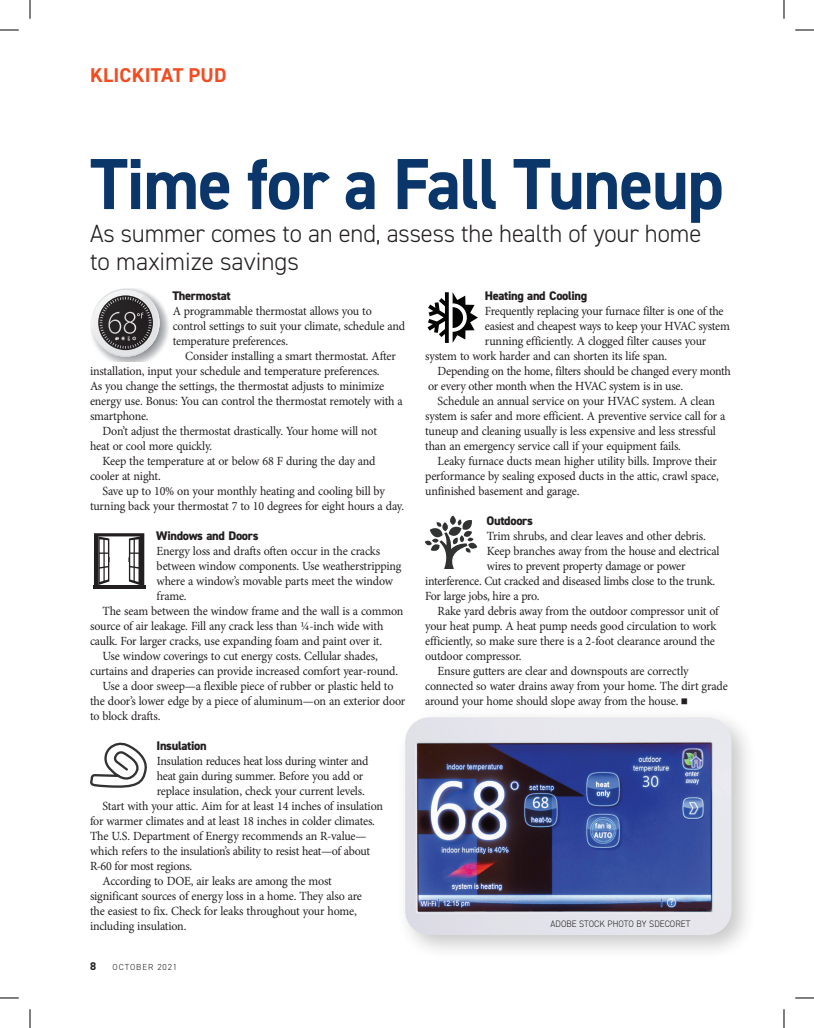
<style>
.page{position:relative;width:814px;height:1028px;background:#fff}
.page>*{position:absolute;margin:0;border:0;box-sizing:border-box;transform-origin:0 0}
.t1{font:700 72.5px "DIN2014";letter-spacing:-.02em;color:#0b366a}
.t2{font:300 25px/27.5px "DIN2014";letter-spacing:-.005em;color:#231f20}
.t3{font:700 20px "DIN2014";letter-spacing:.01em;color:#f04d22}
.t4{font:12.5px/15px "Minion Pro";letter-spacing:-.02em;color:#231f20;scale:.96 1}
.t5{font:800 12.5px "DIN2014";letter-spacing:-.025em;color:#231f20}
.t6{font:700 11.25px "DIN2014";color:#231f20}
.t7{font:300 9.38px "DIN2014";color:#231f20;scale:.96 1}
.t8{font:300 8.75px "DIN2014";letter-spacing:.1em;color:#231f20}
</style>
<div class="page">
<svg style="left:91px;top:288px;width:78px;height:74px"></svg>
<svg style="left:94px;top:533px;width:50px;height:52px"></svg>
<hr style="left:93px;top:585px;width:52px;height:3px;background:#231f20">
<svg style="left:90px;top:742px;width:57px;height:46px"></svg>
<svg style="left:427px;top:292px;width:51px;height:51px"></svg>
<svg style="left:425px;top:515px;width:52px;height:53px"></svg>
<div style="left:395px;top:707px;width:362px;height:253px;background:#231f20;opacity:.25"></div>
<img style="left:405px;top:717px;width:326px;height:218px">
<svg style="left:0;top:29px;width:19px;height:2px"></svg>
<svg style="left:795px;top:29px;width:19px;height:2px"></svg>
<svg style="left:0;top:997px;width:19px;height:1px"></svg>
<svg style="left:795px;top:997px;width:19px;height:1px"></svg>
<svg style="left:29px;top:0;width:2px;height:19px"></svg>
<svg style="left:29px;top:1009px;width:2px;height:19px"></svg>
<svg style="left:783px;top:0;width:2px;height:19px"></svg>
<svg style="left:783px;top:1009px;width:2px;height:19px"></svg>
<h3 class="t3" style="left:90px;top:62px;width:138px">KLICKITAT PUD</h3>
<h1 class="t1" style="left:90px;top:136px;width:635px">Time for a Fall Tuneup</h1>
<h2 class="t2" style="left:90px;top:220px;width:613px">As summer comes to an end, assess the health of your home to maximize savings</h2>
<p class="t5" style="left:172px;top:287px;width:60px">Thermostat</p>
<p class="t4" style="left:173px;top:304px;width:243px">A programmable thermostat allows you to control settings to suit your climate, schedule and temperature preferences.</p>
<p class="t4" style="left:185px;top:349px;width:221px">Consider installing a smart thermostat. After</p>
<p class="t4" style="left:90px;top:364px;width:303px">installation, input your schedule and temperature preferences.</p>
<p class="t4" style="left:90px;top:379px;width:308px">As you change the settings, the thermostat adjusts to minimize</p>
<p class="t4" style="left:90px;top:394px;width:327px">energy use. Bonus: You can control the thermostat remotely with a</p>
<p class="t4" style="left:90px;top:409px;width:63px">smartphone.</p>
<p class="t4" style="left:103px;top:424px;width:287px">Don’t adjust the thermostat drastically. Your home will not</p>
<p class="t4" style="left:90px;top:439px;width:129px">heat or cool more quickly.</p>
<p class="t4" style="left:103px;top:454px;width:286px">Keep the temperature at or below 68 F during the day and</p>
<p class="t4" style="left:90px;top:469px;width:75px">cooler at night.</p>
<p class="t4" style="left:103px;top:484px;width:296px">Save up to 10% on your monthly heating and cooling bill by</p>
<p class="t4" style="left:90px;top:499px;width:329px">turning back your thermostat 7 to 10 degrees for eight hours a day.</p>
<p class="t5" style="left:156px;top:527px;width:104px">Windows and Doors</p>
<p class="t4" style="left:157px;top:544px;width:234px">Energy loss and drafts often occur in the cracks</p>
<p class="t4" style="left:157px;top:559px;width:256px">between window components. Use weatherstripping</p>
<p class="t4" style="left:157px;top:574px;width:248px">where a window’s movable parts meet the window</p>
<p class="t4" style="left:157px;top:589px;width:33px">frame.</p>
<p class="t4" style="left:103px;top:604px;width:315px">The seam between the window frame and the wall is a common</p>
<p class="t4" style="left:90px;top:619px;width:307px">source of air leakage. Fill any crack less than ¼-inch wide with</p>
<p class="t4" style="left:90px;top:634px;width:306px">caulk. For larger cracks, use expanding foam and paint over it.</p>
<p class="t4" style="left:103px;top:649px;width:288px">Use window coverings to cut energy costs. Cellular shades,</p>
<p class="t4" style="left:90px;top:664px;width:322px">curtains and draperies can provide increased comfort year-round.</p>
<p class="t4" style="left:103px;top:679px;width:305px">Use a door sweep—a flexible piece of rubber or plastic held to</p>
<p class="t4" style="left:90px;top:694px;width:330px">the door’s lower edge by a piece of aluminum—on an exterior door</p>
<p class="t4" style="left:90px;top:709px;width:75px">to block drafts.</p>
<p class="t5" style="left:156px;top:737px;width:52px">Insulation</p>
<p class="t4" style="left:157px;top:754px;width:222px">Insulation reduces heat loss during winter and</p>
<p class="t4" style="left:157px;top:769px;width:217px">heat gain during summer. Before you add or</p>
<p class="t4" style="left:157px;top:784px;width:218px">replace insulation, check your current levels.</p>
<p class="t4" style="left:103px;top:799px;width:294px">Start with your attic. Aim for at least 14 inches of insulation</p>
<p class="t4" style="left:90px;top:814px;width:298px">for warmer climates and at least 18 inches in colder climates.</p>
<p class="t4" style="left:90px;top:829px;width:290px">The U.S. Department of Energy recommends an R-value—</p>
<p class="t4" style="left:90px;top:844px;width:293px">which refers to the insulation’s ability to resist heat—of about</p>
<p class="t4" style="left:90px;top:859px;width:108px">R-60 for most regions.</p>
<p class="t4" style="left:103px;top:874px;width:240px">According to DOE, air leaks are among the most</p>
<p class="t4" style="left:90px;top:889px;width:285px">significant sources of energy loss in a home. They also are</p>
<p class="t4" style="left:90px;top:904px;width:279px">the easiest to fix. Check for leaks throughout your home,</p>
<p class="t4" style="left:90px;top:919px;width:102px">including insulation.</p>
<p class="t6" style="left:90px;top:959px;width:8px">8</p>
<p class="t8" style="left:112px;top:962px;width:66px">OCTOBER 2021</p>
<p class="t5" style="left:485px;top:287px;width:104px">Heating and Cooling</p>
<p class="t4" style="left:485px;top:304px;width:250px">Frequently replacing your furnace filter is one of the</p>
<p class="t4" style="left:485px;top:319px;width:256px">easiest and cheapest ways to keep your HVAC system</p>
<p class="t4" style="left:485px;top:334px;width:232px">running efficiently. A clogged filter causes your</p>
<p class="t4" style="left:425px;top:349px;width:254px">system to work harder and can shorten its life span.</p>
<p class="t4" style="left:438px;top:364px;width:307px">Depending on the home, filters should be changed every month</p>
<p class="t4" style="left:428px;top:379px;width:267px">or every other month when the HVAC system is in use.</p>
<p class="t4" style="left:438px;top:394px;width:290px">Schedule an annual service on your HVAC system. A clean</p>
<p class="t4" style="left:425px;top:409px;width:314px">system is safer and more efficient. A preventive service call for a</p>
<p class="t4" style="left:425px;top:424px;width:304px">tuneup and cleaning usually is less expensive and less stressful</p>
<p class="t4" style="left:425px;top:439px;width:268px">than an emergency service call if your equipment fails.</p>
<p class="t4" style="left:438px;top:454px;width:293px">Leaky furnace ducts mean higher utility bills. Improve their</p>
<p class="t4" style="left:425px;top:469px;width:307px">performance by sealing exposed ducts in the attic, crawl space,</p>
<p class="t4" style="left:425px;top:484px;width:162px">unfinished basement and garage.</p>
<p class="t5" style="left:486px;top:512px;width:48px">Outdoors</p>
<p class="t4" style="left:487px;top:529px;width:230px">Trim shrubs, and clear leaves and other debris.</p>
<p class="t4" style="left:487px;top:544px;width:244px">Keep branches away from the house and electrical</p>
<p class="t4" style="left:487px;top:559px;width:208px">wires to prevent property damage or power</p>
<p class="t4" style="left:425px;top:574px;width:303px">interference. Cut cracked and diseased limbs close to the trunk.</p>
<p class="t4" style="left:425px;top:589px;width:121px">For large jobs, hire a pro.</p>
<p class="t4" style="left:437px;top:604px;width:294px">Rake yard debris away from the outdoor compressor unit of</p>
<p class="t4" style="left:425px;top:619px;width:305px">your heat pump. A heat pump needs good circulation to work</p>
<p class="t4" style="left:425px;top:634px;width:303px">efficiently, so make sure there is a 2-foot clearance around the</p>
<p class="t4" style="left:425px;top:649px;width:102px">outdoor compressor.</p>
<p class="t4" style="left:437px;top:664px;width:263px">Ensure gutters are clear and downspouts are correctly</p>
<p class="t4" style="left:425px;top:679px;width:317px">connected so water drains away from your home. The dirt grade</p>
<p class="t4" style="left:425px;top:694px;width:275px">around your home should slope away from the house. ■</p>
<p class="t7" style="left:550px;top:917px;width:147px">ADOBE STOCK PHOTO BY SDECORET</p>
</div>
